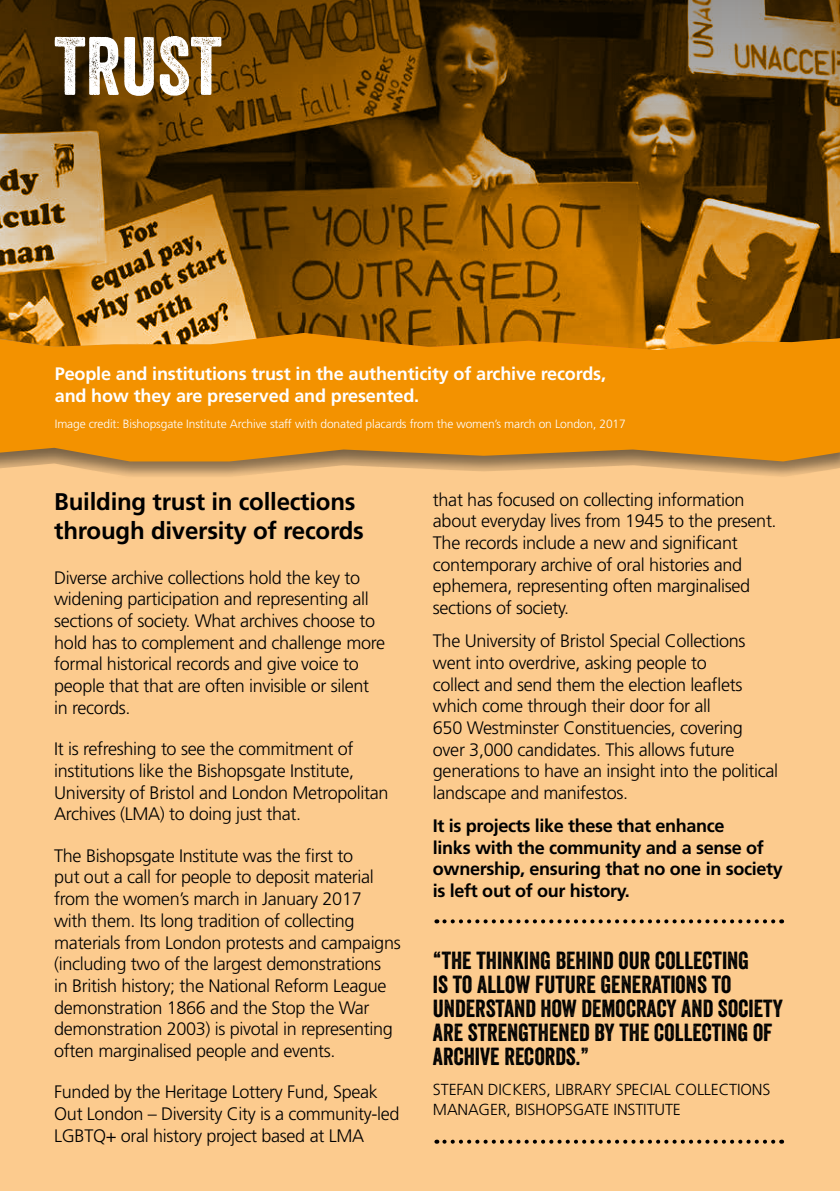
<style>
.page{position:relative;width:840px;height:1191px;background:#fff}
.page>*{position:absolute;margin:0;border:0;box-sizing:border-box;transform-origin:0 0}
.t1{font:80px "Veneer";color:#fff}
.t2{font:24px/24px "Veneer";color:#000}
.t3{font:700 24px/28.8px "Frutiger";letter-spacing:-.01em;color:#000}
.t4{font:300 18px/21.6px "Frutiger";letter-spacing:-.02em;color:#000}
.t5{font:700 18px/21.6px "Frutiger";letter-spacing:-.02em;color:#000}
.t6{font:700 18px/21.6px "Frutiger";letter-spacing:-.01em;color:#fff}
.t7{font:300 16px/19.2px "Frutiger";letter-spacing:-.01em;color:#000}
.t8{font:300 12px "Frutiger";letter-spacing:-.01em;color:#fff}
</style>
<div class="page">
<div style="left:0;top:436px;width:839px;height:755px;background:#fccb8e"></div>
<svg style="left:444px;top:1139px;width:337px;height:4px"></svg>
<svg style="left:444px;top:919px;width:337px;height:4px"></svg>
<div style="left:0;top:319px;width:839px;height:159px;background:#000;opacity:.32"></div>
<div style="left:0;top:350px;width:839px;height:111px;background:#f39200"></div>
<svg style="left:0;top:0;width:839px;height:350px;background:#7a5112"></svg>
<h1 class="t1" style="left:54px;top:17px;width:169px">TRUST</h1>
<p class="t6" style="left:55px;top:363px;width:552px">People and institutions trust in the authenticity of archive records, and how they are preserved and presented.</p>
<p class="t8" style="left:55px;top:417px;width:572px">Image credit: Bishopsgate Institute Archive staff with donated placards from the women’s march on London, 2017</p>
<h2 class="t3" style="left:54px;top:487px;width:311px">Building trust in collections through diversity of records</h2>
<p class="t4" style="left:54px;top:567px;width:332px">Diverse archive collections hold the key to widening participation and representing all sections of society. What archives choose to hold has to complement and challenge more formal historical records and give voice to people that that are often invisible or silent in records.</p>
<p class="t4" style="left:54px;top:738px;width:335px">It is refreshing to see the commitment of institutions like the Bishopsgate Institute, University of Bristol and London Metropolitan Archives (LMA) to doing just that.</p>
<p class="t4" style="left:54px;top:845px;width:348px">The Bishopsgate Institute was the first to<br>put out a call for people to deposit material from the women’s march in January 2017<br>with them. Its long tradition of collecting materials from London protests and campaigns (including two of the largest demonstrations<br>in British history; the National Reform League demonstration 1866 and the Stop the War demonstration 2003) is pivotal in representing often marginalised people and events.</p>
<p class="t4" style="left:54px;top:1081px;width:346px">Funded by the Heritage Lottery Fund, Speak<br>Out London – Diversity City is a community-led<br>LGBTQ+ oral history project based at LMA</p>
<p class="t4" style="left:432px;top:489px;width:345px">that has focused on collecting information about everyday lives from 1945 to the present.<br>The records include a new and significant contemporary archive of oral histories and ephemera, representing often marginalised sections of society.</p>
<p class="t4" style="left:432px;top:630px;width:346px">The University of Bristol Special Collections went into overdrive, asking people to<br>collect and send them the election leaflets which come through their door for all<br>650 Westminster Constituencies, covering over 3,000 candidates. This allows future generations to have an insight into the political landscape and manifestos.</p>
<p class="t5" style="left:432px;top:815px;width:351px">It is projects like these that enhance<br>links with the community and a sense of ownership, ensuring that no one in society is left out of our history.</p>
<h2 class="t2" style="left:432px;top:948px;width:351px">“THE THINKING BEHIND OUR COLLECTING<br>IS TO ALLOW FUTURE GENERATIONS TO<br>UNDERSTAND HOW DEMOCRACY AND SOCIETY<br>ARE STRENGTHENED BY THE COLLECTING OF<br>ARCHIVE RECORDS.”</h2>
<p class="t7" style="left:432px;top:1080px;width:339px">STEFAN DICKERS, LIBRARY SPECIAL COLLECTIONS<br>MANAGER, BISHOPSGATE INSTITUTE</p>
</div>
